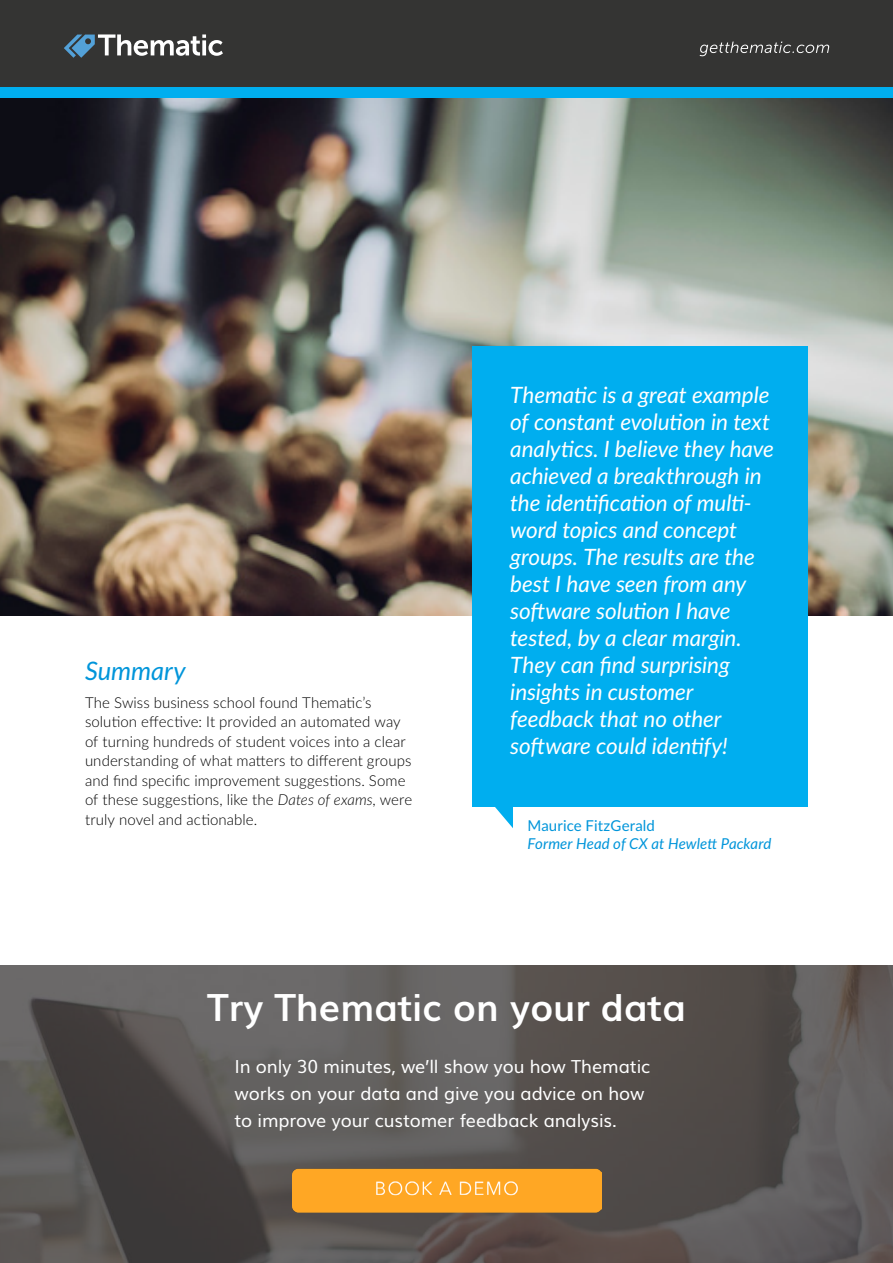
<style>
.page{position:relative;width:893px;height:1263px;background:#fff}
.page>*{position:absolute;margin:0;border:0;box-sizing:border-box;transform-origin:0 0}
.t1{font:700 37.5px "Muli";color:#fff}
.t2{font:italic 25.5px "Lato";color:#0095da}
.t3{font:italic 22.5px/27px "Lato";letter-spacing:-.005em;color:#fff}
.t4{font:18px/27px "Muli";letter-spacing:-.005em;color:#fff}
.t5{font:300 15px/19.5px "Lato";letter-spacing:.005em;color:#000}
.t6{font:italic 15px "Lato";letter-spacing:.005em;color:#0095da}
.t7{font:15px "Lato";letter-spacing:.005em;color:#0095da}
.s1{font-style:italic}
</style>
<div class="page">
<div style="left:0;top:0;width:893px;height:87px;background:#343433"></div>
<div style="left:0;top:87px;width:893px;height:12px;background:#00aeef"></div>
<svg style="left:64px;top:34px;width:159px;height:24px"></svg>
<svg style="left:699px;top:42px;width:130px;height:14px"></svg>
<img style="left:0;top:99px;width:893px;height:516px">
<div style="left:472px;top:346px;width:336px;height:460px;background:#00aeef"></div>
<svg style="left:493px;top:806px;width:20px;height:22px"></svg>
<img style="left:0;top:965px;width:893px;height:298px">
<img style="left:292px;top:1168px;width:309px;height:45px">
<p class="t2" style="left:85px;top:652px;width:102px">Summary</p>
<p class="t5" style="left:85px;top:692px;width:329px">The Swiss business school found Thematic’s solution effective: It provided an automated way of turning hundreds of student voices into a clear understanding of what matters to different groups and find specific improvement suggestions. Some of these suggestions, like the <span class="s1">Dates of exams</span>, were truly novel and actionable.</p>
<p class="t3" style="left:510px;top:380px;width:265px">Thematic is a great example of constant evolution in text analytics. I believe they have achieved a breakthrough in the identification of multi&shy;word topics and concept groups. The results are the best I have seen from any software solution I have tested, by a clear margin.<br>They can find surprising insights in customer feedback that no other software could identify!</p>
<p class="t7" style="left:527px;top:815px;width:129px">Maurice FitzGerald</p>
<p class="t6" style="left:527px;top:833px;width:245px">Former Head of CX at Hewlett Packard</p>
<h1 class="t1" style="left:207px;top:977px;width:480px">Try Thematic on your data</h1>
<p class="t4" style="left:235px;top:1051px;width:417px">In only 30 minutes, we’ll show you how Thematic works on your data and give you advice on how to improve your customer feedback analysis.</p>
</div>
